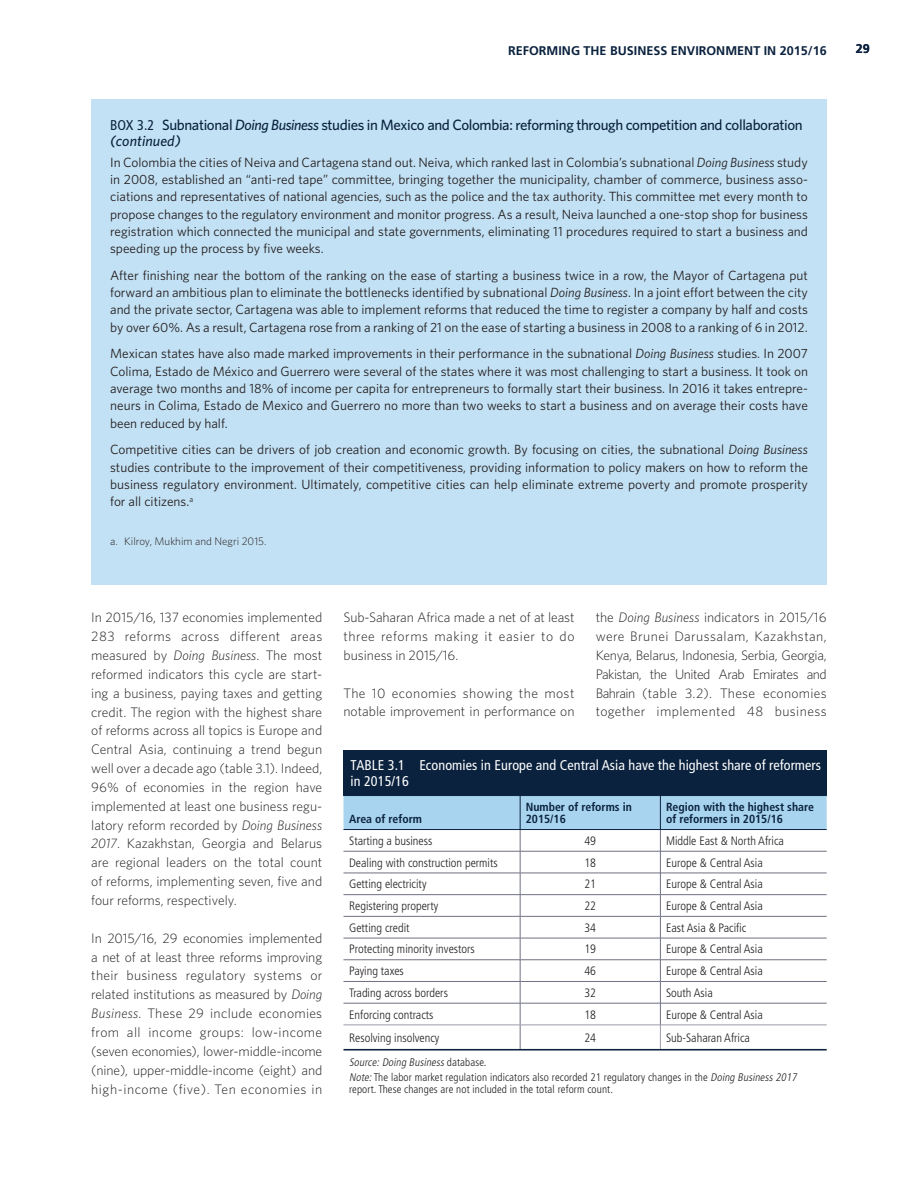
<style>
.page{position:relative;width:918px;height:1188px;background:#fff}
.page>*{position:absolute;margin:0;border:0;box-sizing:border-box;transform-origin:0 0}
.t1{font:500 15px/16.5px "Whitney";letter-spacing:-.025em;color:#0a223e}
.t2{font:condensed 14.1px/16.5px "Frutiger";letter-spacing:.005em;color:#fff}
.t3{font:300 13.8px/18.9px "Whitney";letter-spacing:.005em;color:#231f20;text-align:justify}
.t4{font:13.35px/17.2px "Whitney";color:#231f20;text-align:justify}
.t5{font:700 12.6px "Frutiger";color:#0a223e}
.t6{font:300 condensed 12.15px "Frutiger";color:#231f20}
.t7{font:700 condensed 11.85px/12.6px "Frutiger";color:#0a223e}
.t8{font:300 condensed 10.95px/15px "Frutiger";letter-spacing:.01em;color:#231f20}
.t9{font:300 10.95px "Whitney";color:#231f20}
.s1{font-family:"Frutiger";font-weight:400;font-stretch:condensed;font-size:14.1px}
.s2{font-style:italic}
</style>
<div class="page">
<div style="left:91px;top:99px;width:736px;height:486px;background:#c3e1f4"></div>
<div style="left:344px;top:750px;width:483px;height:46px;background:#0a223e"></div>
<hr style="left:344px;top:1049px;width:483px;height:2px;background:#0a223e">
<svg style="left:344px;top:796px;width:483px;height:253px"></svg>
<p class="t5" style="left:508px;top:46px;width:320px">REFORMING THE BUSINESS ENVIRONMENT IN 2015/16</p>
<p class="t5" style="left:856px;top:43px;width:15px">29</p>
<p class="t1" style="left:110px;top:118px;width:694px"><span class="s1">BOX 3.2</span> Subnational <span class="s2">Doing Business</span> studies in Mexico and Colombia: reforming through competition and collaboration <span class="s2">(continued)</span></p>
<p class="t4" style="left:110px;top:154px;width:699px">In Colombia the cities of Neiva and Cartagena stand out. Neiva, which ranked last in Colombia’s subnational <span class="s2">Doing Business</span> study in 2008, established an “anti-red tape” committee, bringing together the municipality, chamber of commerce, business asso&shy;ciations and representatives of national agencies, such as the police and the tax authority. This committee met every month to propose changes to the regulatory environment and monitor progress. As a result, Neiva launched a one-stop shop for business registration which connected the municipal and state governments, eliminating 11 procedures required to start a business and speeding up the process by five weeks.</p>
<p class="t4" style="left:110px;top:268px;width:699px">After finishing near the bottom of the ranking on the ease of starting a business twice in a row, the Mayor of Cartagena put forward an ambitious plan to eliminate the bottlenecks identified by subnational <span class="s2">Doing Business</span>. In a joint effort between the city and the private sector, Cartagena was able to implement reforms that reduced the time to register a company by half and costs by over 60%. As a result, Cartagena rose from a ranking of 21 on the ease of starting a business in 2008 to a ranking of 6 in 2012.</p>
<p class="t4" style="left:110px;top:346px;width:699px">Mexican states have also made marked improvements in their performance in the subnational <span class="s2">Doing Business</span> studies. In 2007<br>Colima, Estado de México and Guerrero were several of the states where it was most challenging to start a business. It took on average two months and 18% of income per capita for entrepreneurs to formally start their business. In 2016 it takes entrepre&shy;neurs in Colima, Estado de Mexico and Guerrero no more than two weeks to start a business and on average their costs have been reduced by half.</p>
<p class="t4" style="left:110px;top:442px;width:699px">Competitive cities can be drivers of job creation and economic growth. By focusing on cities, the subnational <span class="s2">Doing Business </span>studies contribute to the improvement of their competitiveness, providing information to policy makers on how to reform the business regulatory environment. Ultimately, competitive cities can help eliminate extreme poverty and promote prosperity for all citizens.<sup>a</sup></p>
<p class="t9" style="left:110px;top:538px;width:158px">a. Kilroy, Mukhim and Negri 2015.</p>
<p class="t3" style="left:91px;top:609px;width:233px">In 2015/16, 137 economies implemented 283 reforms across different areas measured by <span class="s2">Doing Business</span>. The most reformed indicators this cycle are start&shy;ing a business, paying taxes and getting credit. The region with the highest share of reforms across all topics is Europe and Central Asia, continuing a trend begun well over a decade ago (table 3.1). Indeed, 96% of economies in the region have implemented at least one business regu&shy;latory reform recorded by <span class="s2">Doing Business 2017</span>. Kazakhstan, Georgia and Belarus are regional leaders on the total count of reforms, implementing seven, five and four reforms, respectively.</p>
<p class="t3" style="left:91px;top:930px;width:233px">In 2015/16, 29 economies implemented a net of at least three reforms improving their business regulatory systems or related institutions as measured by <span class="s2">Doing Business</span>. These 29 include economies from all income groups: low-income (seven economies), lower-middle-income (nine), upper-middle-income (eight) and high-income (five). Ten economies in</p>
<p class="t3" style="left:344px;top:609px;width:233px">Sub-Saharan Africa made a net of at least three reforms making it easier to do business in 2015/16.</p>
<p class="t3" style="left:344px;top:684px;width:233px">The 10 economies showing the most notable improvement in performance on</p>
<p class="t3" style="left:596px;top:609px;width:233px">the <span class="s2">Doing Business</span> indicators in 2015/16 were Brunei Darussalam, Kazakhstan, Kenya, Belarus, Indonesia, Serbia, Georgia, Pakistan, the United Arab Emirates and Bahrain (table 3.2). These economies together implemented 48 business</p>
<p class="t2" style="left:351px;top:758px;width:472px">TABLE 3.1 Economies in Europe and Central Asia have the highest share of reformers in 2015/16</p>
<p class="t7" style="left:349px;top:814px;width:74px">Area of reform</p>
<p class="t7" style="left:526px;top:801px;width:108px">Number of reforms in<br>2015/16</p>
<p class="t7" style="left:666px;top:801px;width:149px">Region with the highest share of reformers in 2015/16</p>
<p class="t6" style="left:349px;top:836px;width:85px">Starting a business</p>
<p class="t6" style="left:584px;top:836px;width:13px">49</p>
<p class="t6" style="left:666px;top:836px;width:119px">Middle East &amp; North Africa</p>
<p class="t6" style="left:349px;top:858px;width:150px">Dealing with construction permits</p>
<p class="t6" style="left:584px;top:858px;width:13px">18</p>
<p class="t6" style="left:666px;top:858px;width:98px">Europe &amp; Central Asia</p>
<p class="t6" style="left:349px;top:879px;width:79px">Getting electricity</p>
<p class="t6" style="left:584px;top:879px;width:13px">21</p>
<p class="t6" style="left:666px;top:879px;width:98px">Europe &amp; Central Asia</p>
<p class="t6" style="left:349px;top:901px;width:91px">Registering property</p>
<p class="t6" style="left:584px;top:901px;width:13px">22</p>
<p class="t6" style="left:666px;top:901px;width:98px">Europe &amp; Central Asia</p>
<p class="t6" style="left:349px;top:923px;width:62px">Getting credit</p>
<p class="t6" style="left:584px;top:923px;width:13px">34</p>
<p class="t6" style="left:666px;top:923px;width:82px">East Asia &amp; Pacific</p>
<p class="t6" style="left:349px;top:944px;width:127px">Protecting minority investors</p>
<p class="t6" style="left:584px;top:944px;width:13px">19</p>
<p class="t6" style="left:666px;top:944px;width:98px">Europe &amp; Central Asia</p>
<p class="t6" style="left:349px;top:966px;width:56px">Paying taxes</p>
<p class="t6" style="left:584px;top:966px;width:13px">46</p>
<p class="t6" style="left:666px;top:966px;width:98px">Europe &amp; Central Asia</p>
<p class="t6" style="left:349px;top:988px;width:100px">Trading across borders</p>
<p class="t6" style="left:584px;top:988px;width:13px">32</p>
<p class="t6" style="left:666px;top:988px;width:48px">South Asia</p>
<p class="t6" style="left:349px;top:1009px;width:86px">Enforcing contracts</p>
<p class="t6" style="left:584px;top:1009px;width:13px">18</p>
<p class="t6" style="left:666px;top:1009px;width:98px">Europe &amp; Central Asia</p>
<p class="t6" style="left:349px;top:1033px;width:92px">Resolving insolvency</p>
<p class="t6" style="left:584px;top:1033px;width:13px">24</p>
<p class="t6" style="left:666px;top:1033px;width:85px">Sub-Saharan Africa</p>
<p class="t8" style="left:349px;top:1055px;width:451px"><span class="s2">Source: Doing Business</span> d a t a b a s e.<br><span class="s2">Note:</span>The labor market regulation indicators also recorded 21 regulatory changes in the <span class="s2">Doing Business 2017</span></p>
<p class="t8" style="left:349px;top:1082px;width:265px">report. These changes are not included in the total reform count.</p>
</div>
